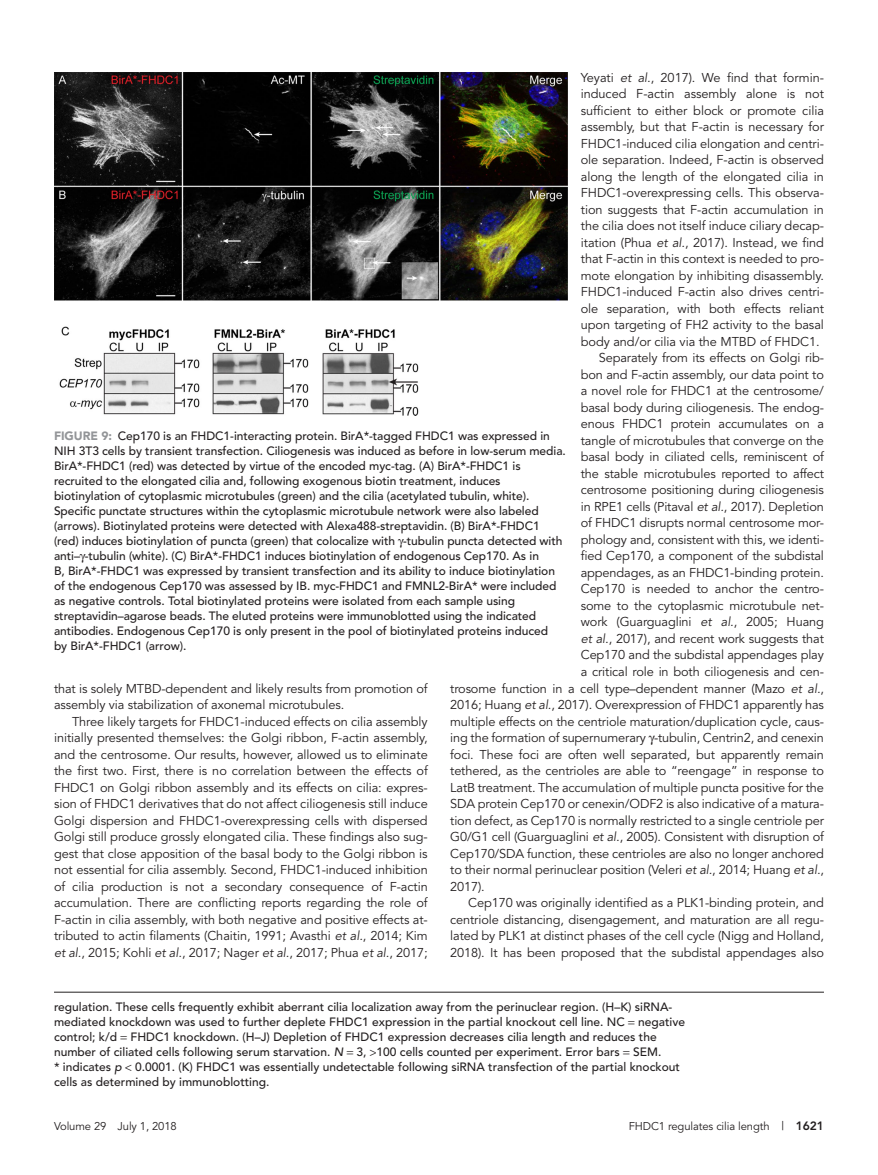
<style>
.page{position:relative;width:878px;height:1175px;background:#fff}
.page>*{position:absolute;margin:0;border:0;box-sizing:border-box;transform-origin:0 0}
.Para{font:12.75px/16.5px "Avenir";letter-spacing:-.01em;color:#231f20;text-align:justify}
.ParaFL{font:12.75px/16.5px "Avenir";letter-spacing:-.01em;color:#231f20}
.FigCaption{font:500 12px/15px "Avenir";letter-spacing:-.005em;color:#231f20}
.FigCaption_35_5p{font:500 12px/15px "Avenir";color:#231f20}
.t1{font:11.25px "Avenir";letter-spacing:-.01em;color:#231f20}
.s1{font-style:italic}
.s2{font-weight:900;color:#939598}
.s3{font-size:12px}
.s4{font-weight:800;font-size:12px}
</style>
<div class="page">
<hr style="left:54px;top:991px;width:770px;height:1px;background:#231f20">
<img style="left:54px;top:72px;width:513px;height:344px">
<p class="Para" style="left:580px;top:69px;width:245px">Yeyati <span class="s1">et al.</span>, 2017). We find that formin&shy;induced F-actin assembly alone is not sufficient to either block or promote cilia assembly, but that F-actin is necessary for FHDC1-induced cilia elongation and centri&shy;ole separation. Indeed, F-actin is observed along the length of the elongated cilia in FHDC1-overexpressing cells. This observa&shy;tion suggests that F-actin accumulation in the cilia does not itself induce ciliary decap&shy;itation (Phua <span class="s1">et al.</span>, 2017). Instead, we find that F-actin in this context is needed to pro&shy;mote elongation by inhibiting disassembly.<br>FHDC1-induced F-actin also drives centri&shy;ole separation, with both effects reliant upon targeting of FH2 activity to the basal body and/or cilia via the MTBD of FHDC1.</p>
<p class="Para" style="left:598px;top:350px;width:227px">Separately from its effects on Golgi rib-</p>
<p class="Para" style="left:580px;top:366px;width:244px">bon and F-actin assembly, our data point to</p>
<p class="Para" style="left:580px;top:383px;width:245px">a novel role for FHDC1 at the centrosome/</p>
<p class="Para" style="left:580px;top:399px;width:245px">basal body during ciliogenesis. The endog-</p>
<p class="Para" style="left:580px;top:416px;width:245px">enous FHDC1 protein accumulates on a</p>
<p class="Para" style="left:580px;top:432px;width:245px">tangle of microtubules that converge on the</p>
<p class="Para" style="left:580px;top:449px;width:245px">basal body in ciliated cells, reminiscent of</p>
<p class="Para" style="left:580px;top:465px;width:245px">the stable microtubules reported to affect</p>
<p class="Para" style="left:580px;top:482px;width:245px">centrosome positioning during ciliogenesis</p>
<p class="Para" style="left:580px;top:498px;width:244px">in RPE1 cells (Pitaval <span class="s1">et al.</span>, 2017). Depletion</p>
<p class="Para" style="left:580px;top:515px;width:245px">of FHDC1 disrupts normal centrosome mor-</p>
<p class="Para" style="left:580px;top:531px;width:245px">phology and, consistent with this, we identi-</p>
<p class="Para" style="left:580px;top:548px;width:245px">fied Cep170, a component of the subdistal</p>
<p class="Para" style="left:580px;top:564px;width:245px">appendages, as an FHDC1-binding protein.</p>
<p class="Para" style="left:580px;top:581px;width:245px">Cep170 is needed to anchor the centro-</p>
<p class="Para" style="left:580px;top:597px;width:245px">some to the cytoplasmic microtubule net-</p>
<p class="Para" style="left:580px;top:614px;width:244px">work (Guarguaglini <span class="s1">et al.</span>, 2005; Huang</p>
<p class="Para" style="left:580px;top:630px;width:245px"><span class="s1">et al.</span>, 2017), and recent work suggests that</p>
<p class="Para" style="left:580px;top:647px;width:244px">Cep170 and the subdistal appendages play</p>
<p class="Para" style="left:580px;top:663px;width:245px">a critical role in both ciliogenesis and cen-</p>
<p class="Para" style="left:450px;top:680px;width:375px">trosome function in a cell type–dependent manner (Mazo <span class="s1">et al.</span>,</p>
<p class="Para" style="left:450px;top:696px;width:375px">2016; Huang <span class="s1">et al.</span>, 2017). Overexpression of FHDC1 apparently has</p>
<p class="Para" style="left:450px;top:713px;width:375px">multiple effects on the centriole maturation/duplication cycle, caus-</p>
<p class="Para" style="left:450px;top:729px;width:375px">ing the formation of supernumerary -tubulin, Centrin2, and cenexin</p>
<p class="Para" style="left:450px;top:746px;width:375px">foci. These foci are often well separated, but apparently remain</p>
<p class="Para" style="left:450px;top:762px;width:375px">tethered, as the centrioles are able to “reengage” in response to</p>
<p class="Para" style="left:450px;top:779px;width:375px">LatB treatment. The accumulation of multiple puncta positive for the</p>
<p class="Para" style="left:450px;top:795px;width:375px">SDA protein Cep170 or cenexin/ODF2 is also indicative of a matura-</p>
<p class="Para" style="left:450px;top:812px;width:375px">tion defect, as Cep170 is normally restricted to a single centriole per</p>
<p class="Para" style="left:450px;top:828px;width:375px">G0/G1 cell (Guarguaglini <span class="s1">et al.</span>, 2005). Consistent with disruption of</p>
<p class="Para" style="left:450px;top:845px;width:375px">Cep170/SDA function, these centrioles are also no longer anchored</p>
<p class="Para" style="left:450px;top:861px;width:375px">to their normal perinuclear position (Veleri <span class="s1">et al.</span>, 2014; Huang <span class="s1">et al.</span>,</p>
<p class="Para" style="left:450px;top:878px;width:36px">2017).</p>
<p class="Para" style="left:450px;top:894px;width:375px;text-indent:18px">Cep170 was originally identified as a PLK1-binding protein, and centriole distancing, disengagement, and maturation are all regu&shy;lated by PLK1 at distinct phases of the cell cycle (Nigg and Holland, 2018). It has been proposed that the subdistal appendages also</p>
<p class="FigCaption" style="left:54px;top:428px;width:513px"><span class="s2">FIGURE 9:</span> Cep170 is an FHDC1-interacting protein. BirA*-tagged FHDC1 was expressed in NIH 3T3 cells by transient transfection. Ciliogenesis was induced as before in low-serum media.<br>BirA*-FHDC1 (red) was detected by virtue of the encoded myc-tag. (A) BirA*-FHDC1 is recruited to the elongated cilia and, following exogenous biotin treatment, induces biotinylation of cytoplasmic microtubules (green) and the cilia (acetylated tubulin, white).<br>Specific punctate structures within the cytoplasmic microtubule network were also labeled (arrows). Biotinylated proteins were detected with Alexa488-streptavidin. (B) BirA*-FHDC1 (red) induces biotinylation of puncta (green) that colocalize with -tubulin puncta detected with anti– -tubulin (white). (C) BirA*-FHDC1 induces biotinylation of endogenous Cep170. As in<br>B, BirA*-FHDC1 was expressed by transient transfection and its ability to induce biotinylation of the endogenous Cep170 was assessed by IB. myc-FHDC1 and FMNL2-BirA* were included as negative controls. Total biotinylated proteins were isolated from each sample using streptavidin–agarose beads. The eluted proteins were immunoblotted using the indicated antibodies. Endogenous Cep170 is only present in the pool of biotinylated proteins induced<br>by BirA*-FHDC1 (arrow).</p>
<p class="ParaFL" style="left:54px;top:680px;width:375px">that is solely MTBD-dependent and likely results from promotion of assembly via stabilization of axonemal microtubules.</p>
<p class="Para" style="left:54px;top:713px;width:375px;text-indent:18px">Three likely targets for FHDC1-induced effects on cilia assembly initially presented themselves: the Golgi ribbon, F-actin assembly, and the centrosome. Our results, however, allowed us to eliminate the first two. First, there is no correlation between the effects of FHDC1 on Golgi ribbon assembly and its effects on cilia: expres&shy;sion of FHDC1 derivatives that do not affect ciliogenesis still induce Golgi dispersion and FHDC1-overexpressing cells with dispersed Golgi still produce grossly elongated cilia. These findings also sug&shy;gest that close apposition of the basal body to the Golgi ribbon is not essential for cilia assembly. Second, FHDC1-induced inhibition of cilia production is not a secondary consequence of F-actin accumulation. There are conflicting reports regarding the role of F-actin in cilia assembly, with both negative and positive effects at&shy;tributed to actin filaments (Chaitin, 1991; Avasthi <span class="s1">et al.</span>, 2014; Kim <span class="s1">et al.</span>, 2015; Kohli <span class="s1">et al.</span>, 2017; Nager <span class="s1">et al.</span>, 2017; Phua <span class="s1">et al.</span>, 2017;</p>
<p class="FigCaption_35_5p" style="left:54px;top:999px;width:632px">regulation. These cells frequently exhibit aberrant cilia localization away from the perinuclear region. (H–K) siRNA&shy;mediated knockdown was used to further deplete FHDC1 expression in the partial knockout cell line. NC negative control; k/d FHDC1 knockdown. (H–J) Depletion of FHDC1 expression decreases cilia length and reduces the number of ciliated cells following serum starvation. <span class="s1">N</span> 3, 100 cells counted per experiment. Error bars SEM.<br>* indicates <span class="s1">p</span> 0.0001. (K) FHDC1 was essentially undetectable following siRNA transfection of the partial knockout cells as determined by immunoblotting.</p>
<p class="t1" style="left:54px;top:1119px;width:124px">Volume 29 July 1, 2018</p>
<p class="t1" style="left:628px;top:1119px;width:197px">FHDC1 regulates cilia length <span class="s3">|</span> <span class="s4">1621</span></p>
</div>
